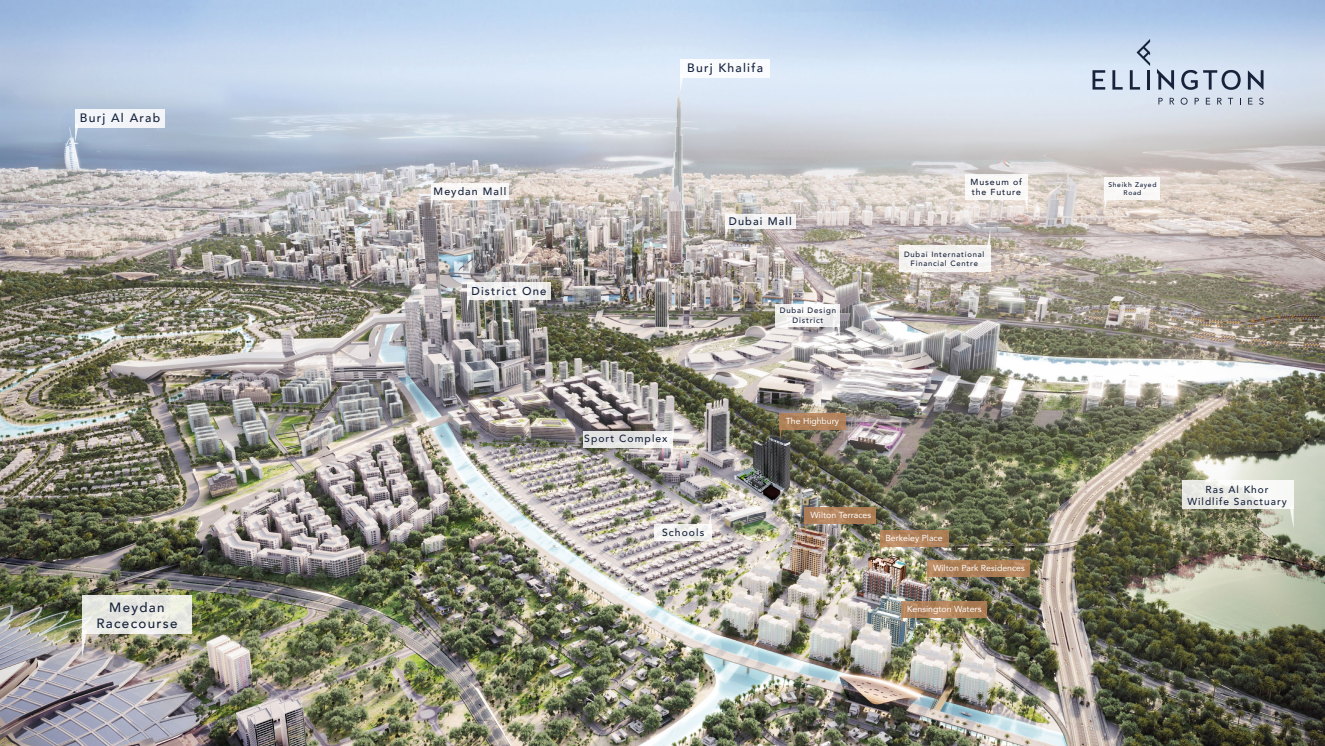
<style>
.page{position:relative;width:1325px;height:746px;background:#fff}
.page>*{position:absolute;margin:0;border:0;box-sizing:border-box;transform-origin:0 0}
.t1{font:500 13.38px/16px "Avenir";letter-spacing:.1em;color:#16223c;text-align:center}
.t2{font:500 12.12px "Avenir";letter-spacing:.1em;color:#16223c}
.t3{font:500 11.38px "Avenir";letter-spacing:.1em;color:#16223c}
.t4{font:500 11px "Avenir";letter-spacing:.1em;color:#16223c}
.t5{font:500 10.62px "Avenir";letter-spacing:.1em;color:#16223c}
.t6{font:500 10.38px "Avenir";letter-spacing:.1em;color:#16223c}
.t7{font:500 10.12px/12.1px "Avenir";letter-spacing:.1em;color:#16223c;text-align:center}
.t8{font:8.75px "Avenir";color:#fff}
.t9{font:500 8.75px/10.5px "Avenir";letter-spacing:.1em;color:#16223c}
.t10{font:500 7.88px/9.4px "Avenir";letter-spacing:.1em;color:#16223c;text-align:center}
.t11{font:500 7.62px/9.1px "Avenir";letter-spacing:.1em;color:#16223c;text-align:center}
.t12{font:500 6.75px/8.1px "Avenir";letter-spacing:.1em;color:#16223c;text-align:center}
</style>
<div class="page">
<img style="left:0;top:0;width:1324px;height:745px">
<div style="left:725px;top:213px;width:70px;height:15px;background:#f3f2f2"></div>
<svg style="left:725px;top:226px;width:3px;height:14px"></svg>
<div style="left:680px;top:59px;width:89px;height:19px;background:#fff"></div>
<svg style="left:680px;top:78px;width:3px;height:14px"></svg>
<div style="left:75px;top:109px;width:89px;height:19px;background:#f2f5f9"></div>
<svg style="left:75px;top:124px;width:4px;height:19px"></svg>
<div style="left:431px;top:183px;width:77px;height:17px;background:#faf8f6"></div>
<svg style="left:431px;top:200px;width:3px;height:13px"></svg>
<div style="left:467px;top:282px;width:83px;height:18px;background:linear-gradient(to right,#f2f3f3,#efeeee)"></div>
<svg style="left:467px;top:296px;width:3px;height:17px"></svg>
<div style="left:583px;top:431px;width:89px;height:16px;background:linear-gradient(to right,#dddedd,#f2f0f0)"></div>
<svg style="left:669px;top:443px;width:3px;height:16px"></svg>
<div style="left:654px;top:524px;width:57px;height:16px;background:linear-gradient(to right,#f4f3f1,#f0f0ee)"></div>
<svg style="left:708px;top:512px;width:3px;height:16px"></svg>
<div style="left:964px;top:174px;width:63px;height:26px;background:#fbf9f8"></div>
<svg style="left:1024px;top:200px;width:3px;height:13px"></svg>
<div style="left:899px;top:246px;width:91px;height:26px;background:#f5f3f2"></div>
<svg style="left:986px;top:229px;width:4px;height:17px"></svg>
<svg style="left:775px;top:303px;width:64px;height:23px"></svg>
<svg style="left:836px;top:323px;width:3px;height:17px"></svg>
<div style="left:82px;top:595px;width:109px;height:38px;background:linear-gradient(to bottom,#e6e7e0,#ecece8)"></div>
<svg style="left:82px;top:629px;width:5px;height:29px"></svg>
<svg style="left:1182px;top:480px;width:111px;height:29px"></svg>
<svg style="left:1289px;top:506px;width:4px;height:22px"></svg>
<div style="left:1104px;top:177px;width:55px;height:23px;background:#faf8f7"></div>
<svg style="left:1104px;top:200px;width:3px;height:12px"></svg>
<svg style="left:1092px;top:70px;width:13px;height:19px"></svg>
<svg style="left:1112px;top:70px;width:10px;height:19px"></svg>
<svg style="left:1181px;top:70px;width:16px;height:20px"></svg>
<svg style="left:1203px;top:70px;width:37px;height:20px"></svg>
<svg style="left:1156px;top:69px;width:18px;height:21px"></svg>
<svg style="left:1129px;top:39px;width:21px;height:50px"></svg>
<svg style="left:1247px;top:70px;width:16px;height:20px"></svg>
<svg style="left:1158px;top:98px;width:4px;height:6px"></svg>
<svg style="left:1169px;top:98px;width:5px;height:6px"></svg>
<svg style="left:1180px;top:97px;width:7px;height:8px"></svg>
<svg style="left:1194px;top:98px;width:4px;height:6px"></svg>
<svg style="left:1205px;top:98px;width:5px;height:6px"></svg>
<svg style="left:1217px;top:98px;width:4px;height:6px"></svg>
<svg style="left:1227px;top:98px;width:6px;height:6px"></svg>
<svg style="left:1248px;top:98px;width:4px;height:6px"></svg>
<svg style="left:1259px;top:97px;width:4px;height:8px"></svg>
<svg style="left:879px;top:529px;width:69px;height:17px"></svg>
<svg style="left:879px;top:542px;width:3px;height:16px"></svg>
<svg style="left:927px;top:560px;width:103px;height:16px;background:#af8158"></svg>
<svg style="left:927px;top:572px;width:2px;height:16px"></svg>
<svg style="left:901px;top:601px;width:85px;height:16px"></svg>
<svg style="left:901px;top:613px;width:2px;height:16px"></svg>
<svg style="left:804px;top:507px;width:72px;height:16px"></svg>
<svg style="left:804px;top:520px;width:3px;height:16px"></svg>
<div style="left:780px;top:413px;width:66px;height:16px;background:#b08159"></div>
<svg style="left:780px;top:429px;width:2px;height:13px"></svg>
<h2 class="t2" style="left:80px;top:108px;width:82px">Burj Al Arab</h2>
<h1 class="t1" style="left:96px;top:598px;width:83px">Meydan<br>Racecourse</h1>
<h2 class="t2" style="left:687px;top:57px;width:77px">Burj Khalifa</h2>
<p class="t5" style="left:433px;top:182px;width:74px">Meydan Mall</p>
<h3 class="t3" style="left:471px;top:280px;width:77px">District One</h3>
<p class="t4" style="left:729px;top:212px;width:64px">Dubai Mall</p>
<p class="t10" style="left:780px;top:305px;width:58px">Dubai Design<br>District</p>
<p class="t9" style="left:970px;top:176px;width:53px">Museum of the Future</p>
<p class="t11" style="left:904px;top:249px;width:82px">Dubai International<br>Financial Centre</p>
<p class="t6" style="left:584px;top:429px;width:85px">Sport Complex</p>
<p class="t6" style="left:662px;top:523px;width:44px">Schools</p>
<p class="t8" style="left:786px;top:414px;width:55px">The Highbury</p>
<p class="t8" style="left:810px;top:508px;width:62px">Wilton Terraces</p>
<p class="t8" style="left:885px;top:530px;width:59px">Berkeley Place</p>
<p class="t8" style="left:933px;top:560px;width:93px">Wilton Park Residences</p>
<p class="t8" style="left:907px;top:601px;width:76px">Kensington Waters</p>
<p class="t12" style="left:1108px;top:180px;width:50px">Sheikh Zayed<br>Road</p>
<p class="t7" style="left:1187px;top:482px;width:101px">Ras Al Khor<br>Wildlife Sanctuary</p>
</div>
